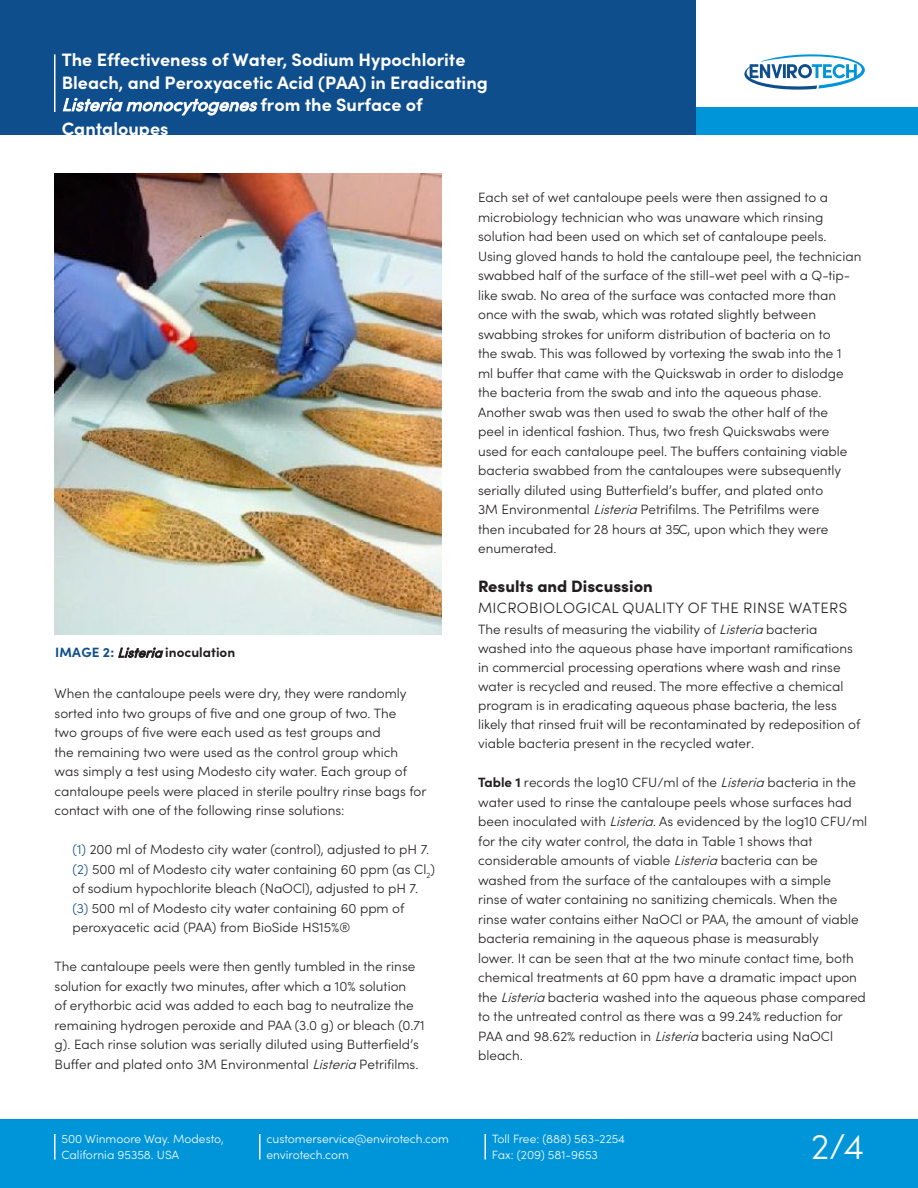
<style>
.page{position:relative;width:918px;height:1188px;background:#fff}
.page>*{position:absolute;margin:0;border:0;box-sizing:border-box;transform-origin:0 0}
.t1{font:300 36px "Sofia Pro";color:#fff}
.t2{font:700 18px/22.2px "Sofia Pro";color:#fff}
._5_Text{font:900 16.5px "Sofia Pro";color:#231f20}
._5_Text-2{font:300 15px "Sofia Pro";letter-spacing:.02em;color:#231f20}
._5_Text-3{font:300 13.5px/19.5px "Sofia Pro";color:#231f20}
._8_Pie{font:300 13.5px/19.5px "Sofia Pro";color:#231f20}
.Bullet_-_Copia{font:300 13.5px/19.5px "Sofia Pro";color:#231f20}
._8_Pie-2{font:700 13.5px "Sofia Pro";color:#231f20}
.t3{font:300 12px/16.5px "Sofia Pro";color:#fff}
.s1{font-weight:400;font-style:italic}
.s2{color:#0f4e8c}
.s3{font-style:italic}
.s4{font-weight:700}
</style>
<div class="page">
<div style="left:0;top:1119px;width:918px;height:69px;background:#0095d9"></div>
<hr style="left:54px;top:1134px;width:2px;height:26px;background:#fff">
<hr style="left:259px;top:1134px;width:2px;height:26px;background:#fff">
<hr style="left:484px;top:1134px;width:2px;height:26px;background:#fff">
<div style="left:0;top:0;width:696px;height:135px;background:#0f4e8c"></div>
<div style="left:696px;top:107px;width:222px;height:28px;background:#0095d9"></div>
<svg style="left:744px;top:54px;width:121px;height:36px"></svg>
<hr style="left:54px;top:54px;width:2px;height:58px;background:#fff">
<img style="left:55px;top:173px;width:386px;height:462px">
<p class="t2" style="left:62px;top:48px;width:428px">The Effectiveness of Water, Sodium Hypochlorite<br>Bleach, and Peroxyacetic Acid (PAA) in Eradicating<br><span class="s1">Listeria monocytogenes</span>f r o m t h e S u r f a c e o f</p>
<p class="t2" style="left:62px;top:116px;width:108px">Cantaloupes</p>
<p class="_8_Pie-2" style="left:55px;top:642px;width:182px"><span class="s2">IMAGE 2:</span> <span class="s1">Listeria</span>inoculation</p>
<p class="_8_Pie" style="left:55px;top:683px;width:373px">When the cantaloupe peels were dry, they were randomly sorted into two groups of five and one group of two. The<br>two groups of five were each used as test groups and<br>the remaining two were used as the control group which<br>was simply a test using Modesto city water. Each group of cantaloupe peels were placed in sterile poultry rinse bags for contact with one of the following rinse solutions:</p>
<p class="Bullet_-_Copia" style="left:73px;top:839px;width:358px"><span class="s2">(1)</span> 200 ml of Modesto city water (control), adjusted to pH 7.</p>
<p class="Bullet_-_Copia" style="left:73px;top:858px;width:364px"><span class="s2">(2)</span> 500 ml of Modesto city water containing 60 ppm (as Cl<sub>2</sub>) of sodium hypochlorite bleach (NaOCl), adjusted to pH 7.</p>
<p class="Bullet_-_Copia" style="left:73px;top:897px;width:333px"><span class="s2">(3)</span> 500 ml of Modesto city water containing 60 ppm of peroxyacetic acid (PAA) from BioSide HS15%®</p>
<p class="_5_Text-3" style="left:55px;top:956px;width:372px">The cantaloupe peels were then gently tumbled in the rinse solution for exactly two minutes, after which a 10% solution<br>of erythorbic acid was added to each bag to neutralize the remaining hydrogen peroxide and PAA (3.0 g) or bleach (0.71 g). Each rinse solution was serially diluted using Butterfield’s Buffer and plated onto 3M Environmental <span class="s3">Listeria</span>Petrifilms.</p>
<p class="_5_Text-3" style="left:478px;top:187px;width:385px">Each set of wet cantaloupe peels were then assigned to a microbiology technician who was unaware which rinsing solution had been used on which set of cantaloupe peels.<br>Using gloved hands to hold the cantaloupe peel, the technician swabbed half of the surface of the still-wet peel with a Q-tip&shy;like swab. No area of the surface was contacted more than once with the swab, which was rotated slightly between swabbing strokes for uniform distribution of bacteria on to<br>the swab. This was followed by vortexing the swab into the 1<br>ml buffer that came with the Quickswab in order to dislodge the bacteria from the swab and into the aqueous phase.<br>Another swab was then used to swab the other half of the<br>peel in identical fashion. Thus, two fresh Quickswabs were used for each cantaloupe peel. The buffers containing viable bacteria swabbed from the cantaloupes were subsequently serially diluted using Butterfield’s buffer, and plated onto<br>3M Environmental <span class="s3">Listeria</span>Petrifilms. The Petrifilms were<br>then incubated for 28 hours at 35C, upon which they were enumerated.</p>
<p class="_5_Text" style="left:478px;top:573px;width:176px">Results and Discussion</p>
<p class="_5_Text-2" style="left:478px;top:597px;width:371px">MICROBIOLOGICAL QUALITY OF THE RINSE WATERS</p>
<p class="_5_Text-3" style="left:478px;top:619px;width:384px;line-height:19px">The results of measuring the viability of <span class="s3">Listeria</span>bacteria washed into the aqueous phase have important ramifications in commercial processing operations where wash and rinse water is recycled and reused. The more effective a chemical program is in eradicating aqueous phase bacteria, the less likely that rinsed fruit will be recontaminated by redeposition of viable bacteria present in the recycled water.</p>
<p class="_5_Text-3" style="left:478px;top:772px;width:391px"><span class="s4">Table 1</span> records the log10 CFU/ml of the <span class="s3">Listeria</span>bacteria in the water used to rinse the cantaloupe peels whose surfaces had been inoculated with <span class="s3">Listeria.</span>As evidenced by the log10 CFU/ml for the city water control, the data in Table 1 shows that considerable amounts of viable <span class="s3">Listeria</span>bacteria can be washed from the surface of the cantaloupes with a simple<br>rinse of water containing no sanitizing chemicals. When the rinse water contains either NaOCl or PAA, the amount of viable bacteria remaining in the aqueous phase is measurably<br>lower. It can be seen that at the two minute contact time, both chemical treatments at 60 ppm have a dramatic impact upon the <span class="s3">Listeria</span>bacteria washed into the aqueous phase compared to the untreated control as there was a 99.24% reduction for PAA and 98.62% reduction in <span class="s3">Listeria</span>bacteria using NaOCl bleach.</p>
<p class="t3" style="left:62px;top:1130px;width:164px">500 Winmoore Way. Modesto,<br>California 95358. USA</p>
<p class="t3" style="left:266px;top:1130px;width:184px">customerservice@envirotech.com envirotech.com</p>
<p class="t3" style="left:492px;top:1130px;width:135px">Toll Free: (888) 563-2254<br>Fax: (209) 581-9653</p>
<h1 class="t1" style="left:811px;top:1120px;width:55px">2/4</h1>
</div>
